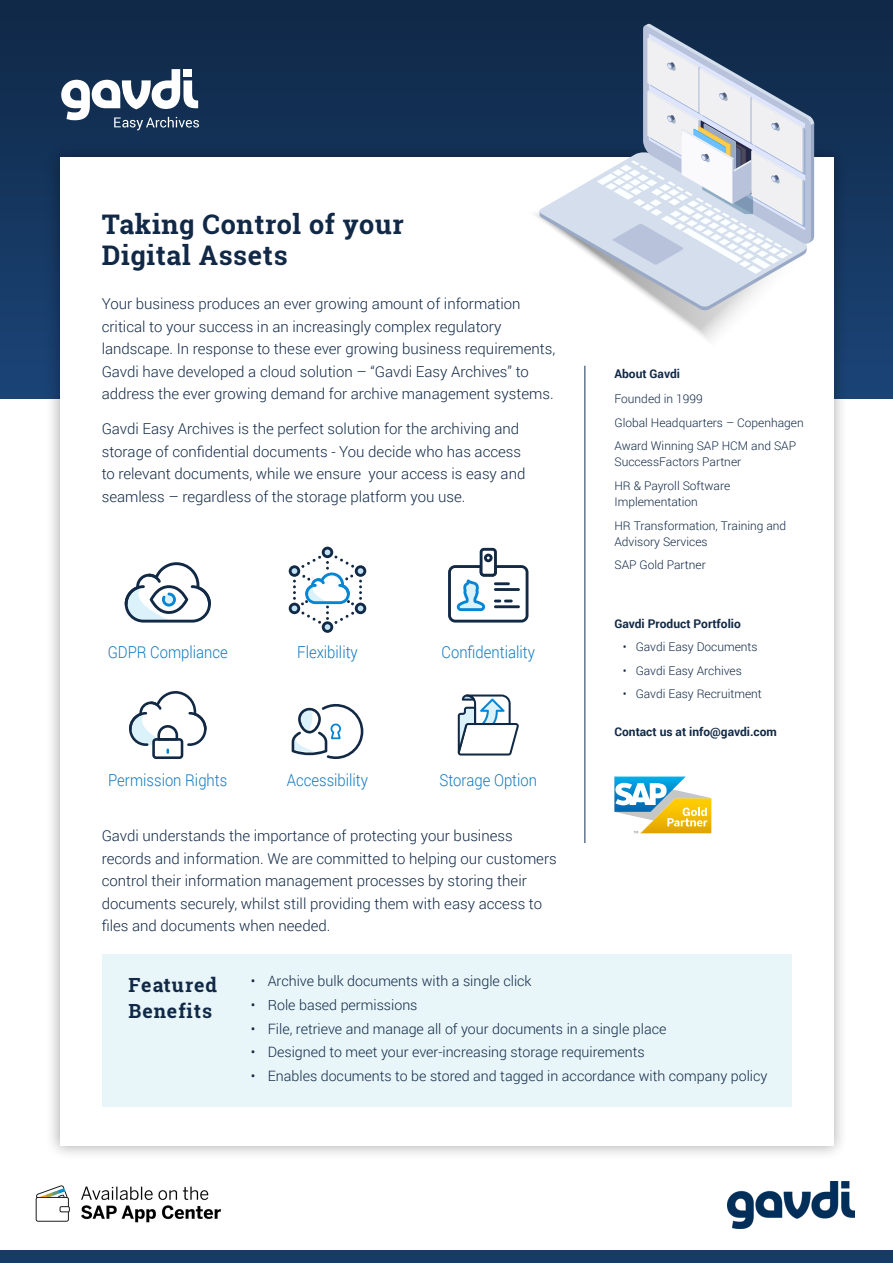
<style>
.page{position:relative;width:893px;height:1263px;background:#fff}
.page>*{position:absolute;margin:0;border:0;box-sizing:border-box;transform-origin:0 0}
.Overskrift{font:700 27px/31.5px "Roboto Slab";letter-spacing:.025em;color:#112946}
.Overskrift-2{font:700 19.5px "Roboto Slab";letter-spacing:.05em;color:#112946}
.t1{font:300 16.5px "Roboto";color:#1278bd;scale:.9 1}
.Brød{font:300 15px/22.5px "Roboto";color:#112946}
.t2{font:300 14.25px "Roboto";color:#112946}
.Facts{font:300 12px/16.5px "Roboto";color:#112946}
.Facts-2{font:700 12px "Roboto";color:#112946}
.Bullets{font:700 12px "Roboto";color:#112946}
</style>
<div class="page">
<img style="left:1px;top:1px;width:891px;height:398px">
<div style="left:45px;top:143px;width:803px;height:1017px;background:#000;opacity:.33"></div>
<div style="left:60px;top:157px;width:773px;height:989px;background:#fff"></div>
<div style="left:0;top:1250px;width:893px;height:13px;background:#173b66"></div>
<img style="left:728px;top:1182px;width:126px;height:47px">
<div style="left:102px;top:954px;width:689px;height:153px;background:#e8f5f9"></div>
<hr style="left:585px;top:366px;width:1px;height:477px;background:#143153">
<img style="left:35px;top:1185px;width:186px;height:38px">
<svg style="left:291px;top:704px;width:72px;height:55px"></svg>
<svg style="left:614px;top:776px;width:97px;height:57px"></svg>
<svg style="left:448px;top:548px;width:80px;height:74px"></svg>
<svg style="left:289px;top:547px;width:77px;height:86px"></svg>
<svg style="left:458px;top:694px;width:61px;height:61px"></svg>
<svg style="left:124px;top:562px;width:87px;height:61px"></svg>
<svg style="left:129px;top:691px;width:78px;height:68px"></svg>
<svg style="left:61px;top:69px;width:138px;height:61px"></svg>
<svg style="left:535px;top:162px;width:280px;height:178px"></svg>
<svg style="left:539px;top:24px;width:275px;height:287px"></svg>
<p class="Overskrift" style="left:102px;top:208px;width:304px">Taking Control of your<br>Digital Assets</p>
<p class="Brød" style="left:102px;top:292px;width:455px">Your business produces an ever growing amount of information critical to your success in an increasingly complex regulatory landscape. In response to these ever growing business requirements, Gavdi have developed a cloud solution – “Gavdi Easy Archives” to address the ever growing demand for archive management systems.</p>
<p class="Brød" style="left:102px;top:417px;width:425px">Gavdi Easy Archives is the perfect solution for the archiving and storage of confidential documents - You decide who has access to relevant documents, while we ensure your access is easy and seamless – regardless of the storage platform you use.</p>
<p class="t1" style="left:108px;top:641px;width:135px">GDPR Compliance</p>
<p class="t1" style="left:297px;top:641px;width:69px">Flexibility</p>
<p class="t1" style="left:108px;top:768px;width:134px">Permission Rights</p>
<p class="t1" style="left:287px;top:768px;width:92px">Accessibility</p>
<p class="t1" style="left:442px;top:641px;width:105px">Confidentiality</p>
<p class="t1" style="left:439px;top:768px;width:110px">Storage Option</p>
<p class="Brød" style="left:102px;top:824px;width:456px">Gavdi understands the importance of protecting your business records and information. We are committed to helping our customers control their information management processes by storing their documents securely, whilst still providing them with easy access to files and documents when needed.</p>
<p class="Facts-2" style="left:614px;top:366px;width:67px">About Gavdi</p>
<p class="Facts" style="left:614px;top:390px;width:90px">Founded in 1999</p>
<p class="Facts" style="left:614px;top:414px;width:191px">Global Headquarters – Copenhagen</p>
<p class="Facts" style="left:614px;top:437px;width:183px">Award Winning SAP HCM and SAP<br>SuccessFactors Partner</p>
<p class="Facts" style="left:614px;top:477px;width:117px">HR &amp; Payroll Software<br>Implementation</p>
<p class="Facts" style="left:614px;top:517px;width:173px">HR Transformation, Training and<br>Advisory Services</p>
<p class="Facts" style="left:614px;top:556px;width:93px">SAP Gold Partner</p>
<p class="Facts-2" style="left:614px;top:615px;width:128px">Gavdi Product Portfolio</p>
<p class="Facts" style="left:623px;top:638px;width:136px">• Gavdi Easy Documents</p>
<p class="Facts" style="left:623px;top:662px;width:120px">• Gavdi Easy Archives</p>
<p class="Facts" style="left:623px;top:685px;width:140px">• Gavdi Easy Recruitment</p>
<p class="Bullets" style="left:614px;top:723px;width:164px">Contact us at info@gavdi.com</p>
<p class="Overskrift-2" style="left:128px;top:971px;width:90px">Featured</p>
<p class="Overskrift-2" style="left:128px;top:997px;width:85px">Benefits</p>
<p class="t2" style="left:251px;top:971px;width:282px">• Archive bulk documents with a single click</p>
<p class="t2" style="left:251px;top:995px;width:168px">• Role based permissions</p>
<p class="t2" style="left:251px;top:1018px;width:417px">• File, retrieve and manage all of your documents in a single place</p>
<p class="t2" style="left:251px;top:1042px;width:395px">• Designed to meet your ever-increasing storage requirements</p>
<p class="t2" style="left:251px;top:1066px;width:518px">• Enables documents to be stored and tagged in accordance with company policy</p>
</div>
